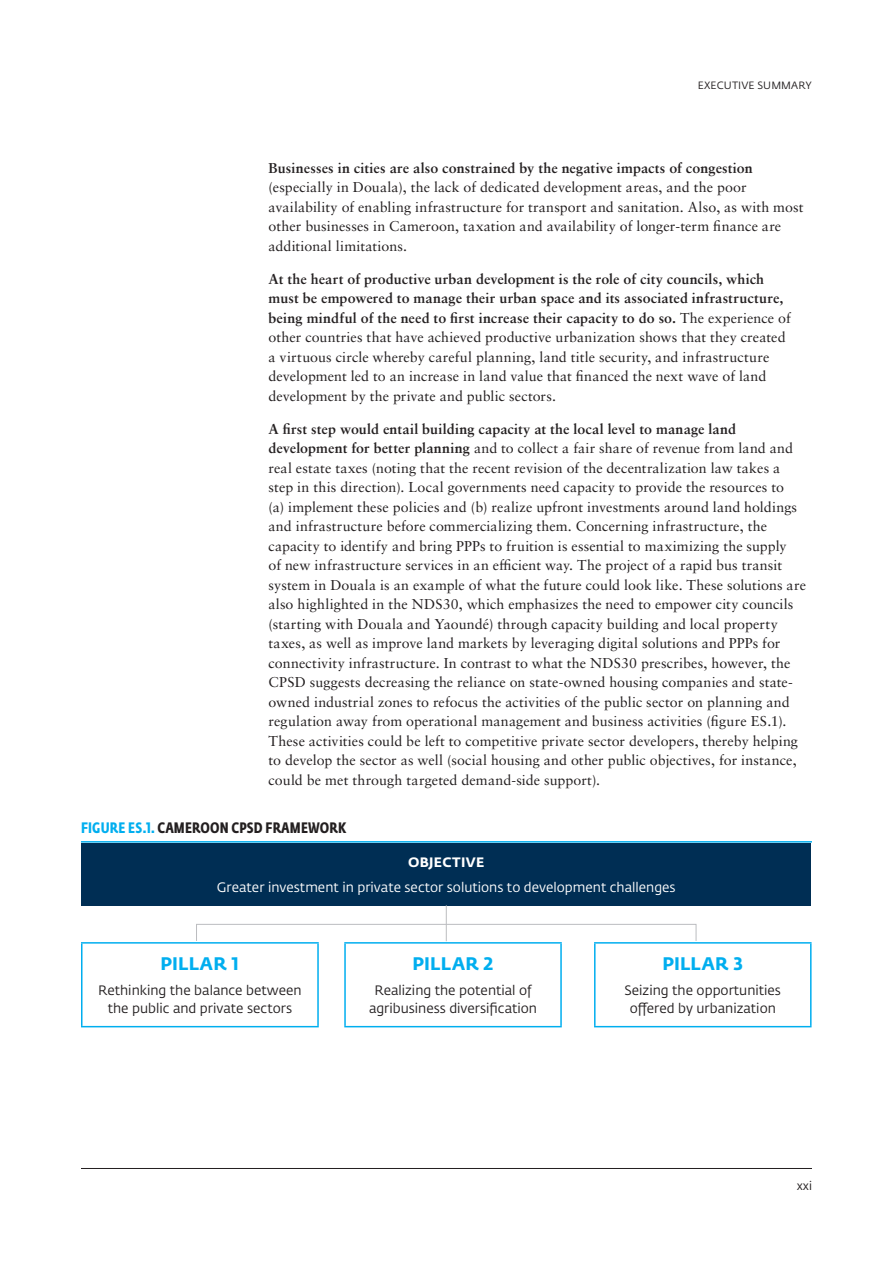
<style>
.page{position:relative;width:893px;height:1263px;background:#fff}
.page>*{position:absolute;margin:0;border:0;box-sizing:border-box;transform-origin:0 0}
.chart_Header_bold_al{font:700 18px "Fedra Sans Std";letter-spacing:.01em;color:#00aeef}
.Figure__chart__table{font:700 15px "Fedra Sans Cond Std";letter-spacing:.01em;color:#231f20}
.Gen_Body{font:14.25px/19.5px "Sabon LT Pro";letter-spacing:.005em;color:#231f20}
.Box_Text{font:13.5px/18px "Fedra Sans Std";color:#231f20;text-align:center}
.Box_Text-2{font:13.5px "Fedra Sans Std";color:#fff}
.chart_Header_bold_al-2{font:700 13.5px "Fedra Sans Std";letter-spacing:.025em;color:#fff}
.t1{font:12px "Fedra Sans Std";color:#231f20}
.t2{font:10.5px "Fedra Sans Std";letter-spacing:.01em;color:#231f20}
.s1{font-weight:700}
.s2{color:#00aeef}
</style>
<div class="page">
<hr style="left:81px;top:1168px;width:731px;height:1px;background:#231f20">
<hr style="left:81px;top:841px;width:731px;height:1px;background:#00aeef">
<div style="left:82px;top:843px;width:729px;height:62px;background:#002e54"></div>
<hr style="left:81px;top:942px;width:238px;height:1px;background:#00aeef">
<hr style="left:81px;top:943px;width:1px;height:83px;background:#00aeef">
<hr style="left:317px;top:943px;width:2px;height:83px;background:#00aeef">
<hr style="left:344px;top:942px;width:218px;height:1px;background:#00aeef">
<hr style="left:344px;top:943px;width:2px;height:83px;background:#00aeef">
<hr style="left:560px;top:943px;width:2px;height:83px;background:#00aeef">
<hr style="left:594px;top:942px;width:218px;height:1px;background:#00aeef">
<hr style="left:594px;top:943px;width:2px;height:83px;background:#00aeef">
<hr style="left:810px;top:943px;width:2px;height:83px;background:#00aeef">
<hr style="left:81px;top:1026px;width:238px;height:1px;background:#00aeef">
<hr style="left:344px;top:1026px;width:218px;height:1px;background:#00aeef">
<hr style="left:594px;top:1026px;width:218px;height:1px;background:#00aeef">
<div style="left:196px;top:924px;width:500px;height:17px;border:1px solid #bcbdc0"></div>
<hr style="left:446px;top:905px;width:1px;height:36px;background:#bcbdc0">
<p class="t2" style="left:698px;top:79px;width:116px">EXECUTIVE SUMMARY</p>
<p class="Gen_Body" style="left:268px;top:158px;width:537px"><span class="s1">Businesses in cities are also constrained by the negative impacts of congestion </span>(especially in Douala), the lack of dedicated development areas, and the poor availability of enabling infrastructure for transport and sanitation. Also, as with most other businesses in Cameroon, taxation and availability of longer-term finance are additional limitations.</p>
<p class="Gen_Body" style="left:268px;top:269px;width:524px"><span class="s1">At the heart of productive urban development is the role of city councils, which must be empowered to manage their urban space and its associated infrastructure, being mindful of the need to first increase their capacity to do so.</span> The experience of other countries that have achieved productive urbanization shows that they created a virtuous circle whereby careful planning, land title security, and infrastructure development led to an increase in land value that financed the next wave of land development by the private and public sectors.</p>
<p class="Gen_Body" style="left:268px;top:419px;width:539px"><span class="s1">A first step would entail building capacity at the local level to manage land development for better planning</span> and to collect a fair share of revenue from land and real estate taxes (noting that the recent revision of the decentralization law takes a step in this direction). Local governments need capacity to provide the resources to<br>(a) implement these policies and (b) realize upfront investments around land holdings and infrastructure before commercializing them. Concerning infrastructure, the capacity to identify and bring PPPs to fruition is essential to maximizing the supply<br>of new infrastructure services in an efficient way. The project of a rapid bus transit system in Douala is an example of what the future could look like. These solutions are also highlighted in the NDS30, which emphasizes the need to empower city councils (starting with Douala and Yaoundé) through capacity building and local property taxes, as well as improve land markets by leveraging digital solutions and PPPs for connectivity infrastructure. In contrast to what the NDS30 prescribes, however, the CPSD suggests decreasing the reliance on state-owned housing companies and state&shy;owned industrial zones to refocus the activities of the public sector on planning and regulation away from operational management and business activities (figure ES.1).<br>These activities could be left to competitive private sector developers, thereby helping to develop the sector as well (social housing and other public objectives, for instance, could be met through targeted demand-side support).</p>
<p class="Figure__chart__table" style="left:81px;top:818px;width:267px"><span class="s2">FIGURE ES.1.</span> CAMEROON CPSD FRAMEWORK</p>
<p class="chart_Header_bold_al-2" style="left:408px;top:854px;width:78px">OBJECTIVE</p>
<p class="Box_Text-2" style="left:217px;top:879px;width:460px">Greater investment in private sector solutions to development challenges</p>
<p class="chart_Header_bold_al" style="left:161px;top:953px;width:80px">PILLAR 1</p>
<p class="Box_Text" style="left:98px;top:982px;width:205px">Rethinking the balance between the public and private sectors</p>
<p class="chart_Header_bold_al" style="left:413px;top:953px;width:82px">PILLAR 2</p>
<p class="Box_Text" style="left:369px;top:982px;width:170px">Realizing the potential of agribusiness diversification</p>
<p class="chart_Header_bold_al" style="left:662px;top:953px;width:82px">PILLAR 3</p>
<p class="Box_Text" style="left:625px;top:982px;width:158px">Seizing the opportunities offered by urbanization</p>
<p class="t1" style="left:797px;top:1179px;width:17px">xxi</p>
</div>
